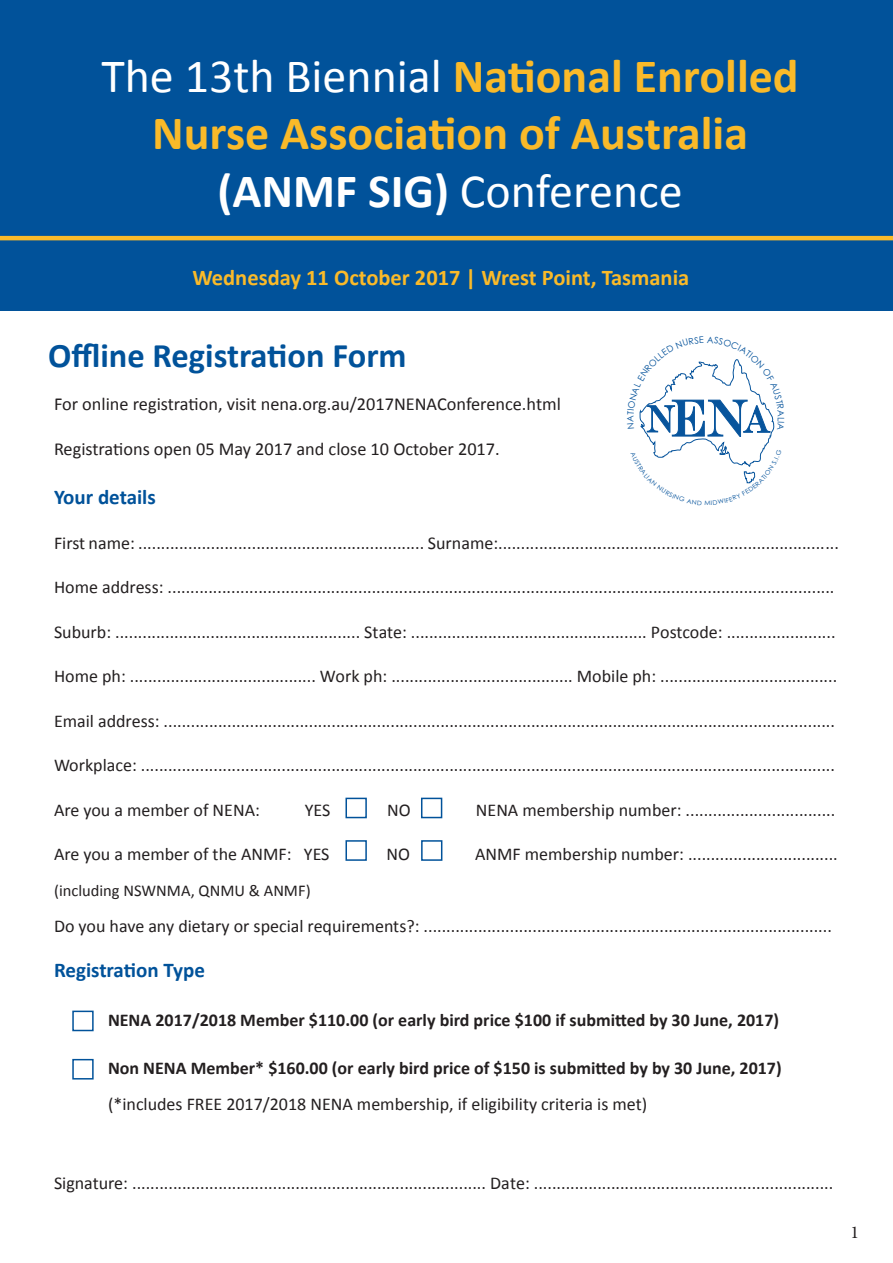
<style>
.page{position:relative;width:893px;height:1263px;background:#fff}
.page>*{position:absolute;margin:0;border:0;box-sizing:border-box;transform-origin:0 0}
.t1{font:700 48px/57.6px "Calibri";color:#faba29;text-align:center}
.t2{font:700 34.5px "Calibri";color:#01529a}
.t3{font:700 22.5px "Calibri";color:#faba29}
.t4{font:700 21px "Calibri";color:#01529a}
.t5{font:18.3px "Calibri";color:#231f20}
.t6{font:18px "Calibri";color:#231f20}
.t7{font:700 18px "Calibri";color:#231f20}
.t8{font:18px "Minion Pro";color:#231f20}
.t9{font:16.5px "Calibri";color:#231f20}
.s1{font-weight:400;color:#fff}
.s2{color:#fff}
</style>
<div class="page">
<div style="left:72px;top:1010px;width:22px;height:21px;border:2px solid #01529a"></div>
<div style="left:72px;top:1059px;width:22px;height:20px;border:2px solid #01529a"></div>
<div style="left:0;top:0;width:893px;height:310px;background:#01529a"></div>
<div style="left:345px;top:798px;width:22px;height:20px;border:2px solid #01529a"></div>
<div style="left:421px;top:798px;width:21px;height:20px;border:2px solid #01529a"></div>
<div style="left:345px;top:840px;width:22px;height:21px;border:2px solid #01529a"></div>
<div style="left:421px;top:840px;width:21px;height:21px;border:2px solid #01529a"></div>
<hr style="left:0;top:236px;width:893px;height:4px;background:#faba29">
<svg style="left:639px;top:359px;width:136px;height:125px"></svg>
<h1 class="t1" style="left:101px;top:47px;width:699px"><span class="s1">The 13th Biennial</span> National Enrolled<br>Nurse Association of Australia <span class="s2">(ANMF SIG)</span> <span class="s1">Conference</span></h1>
<p class="t3" style="left:192px;top:263px;width:498px">Wednesday 11 October 2017 | Wrest Point, Tasmania</p>
<h2 class="t2" style="left:48px;top:333px;width:360px">Offline Registration Form</h2>
<p class="t5" style="left:54px;top:392px;width:508px">For online registration, visit nena.org.au/2017NENAConference.html</p>
<p class="t5" style="left:54px;top:438px;width:447px">Registrations open 05 May 2017 and close 10 October 2017.</p>
<p class="t4" style="left:54px;top:484px;width:103px">Your details</p>
<p class="t6" style="left:54px;top:531px;width:786px">First name: ............................................................... Surname:...........................................................................</p>
<p class="t6" style="left:54px;top:576px;width:782px">Home address: ...................................................................................................................................................</p>
<p class="t6" style="left:54px;top:620px;width:783px">Suburb: ...................................................... State: .................................................... Postcode: ........................</p>
<p class="t6" style="left:54px;top:665px;width:785px">Home ph: ......................................... Work ph: ........................................ Mobile ph: .......................................</p>
<p class="t6" style="left:54px;top:709px;width:782px">Email address: ....................................................................................................................................................</p>
<p class="t6" style="left:54px;top:754px;width:782px">Workplace: .........................................................................................................................................................</p>
<p class="t6" style="left:54px;top:798px;width:207px">Are you a member of NENA:</p>
<p class="t6" style="left:305px;top:798px;width:27px">YES</p>
<p class="t6" style="left:387px;top:798px;width:25px">NO</p>
<p class="t6" style="left:476px;top:798px;width:361px">NENA membership number: .................................</p>
<p class="t6" style="left:54px;top:843px;width:277px">Are you a member of the ANMF: YES</p>
<p class="t6" style="left:386px;top:843px;width:25px">NO</p>
<p class="t6" style="left:475px;top:843px;width:364px">ANMF membership number: .................................</p>
<p class="t9" style="left:54px;top:880px;width:258px">(including NSWNMA, QNMU &amp; ANMF)</p>
<p class="t6" style="left:54px;top:915px;width:779px">Do you have any dietary or special requirements?: ..........................................................................................</p>
<p class="t4" style="left:54px;top:956px;width:152px">Registration Type</p>
<p class="t7" style="left:108px;top:1008px;width:673px">NENA 2017/2018 Member $110.00 (or early bird price $100 if submitted by 30 June, 2017)</p>
<p class="t7" style="left:108px;top:1057px;width:675px">Non NENA Member* $160.00 (or early bird price of $150 is submitted by by 30 June, 2017)</p>
<p class="t6" style="left:108px;top:1093px;width:541px">(*includes FREE 2017/2018 NENA membership, if eligibility criteria is met)</p>
<p class="t6" style="left:54px;top:1171px;width:781px">Signature: .............................................................................. Date: ..................................................................</p>
<p class="t8" style="left:850px;top:1220px;width:10px">1</p>
</div>
